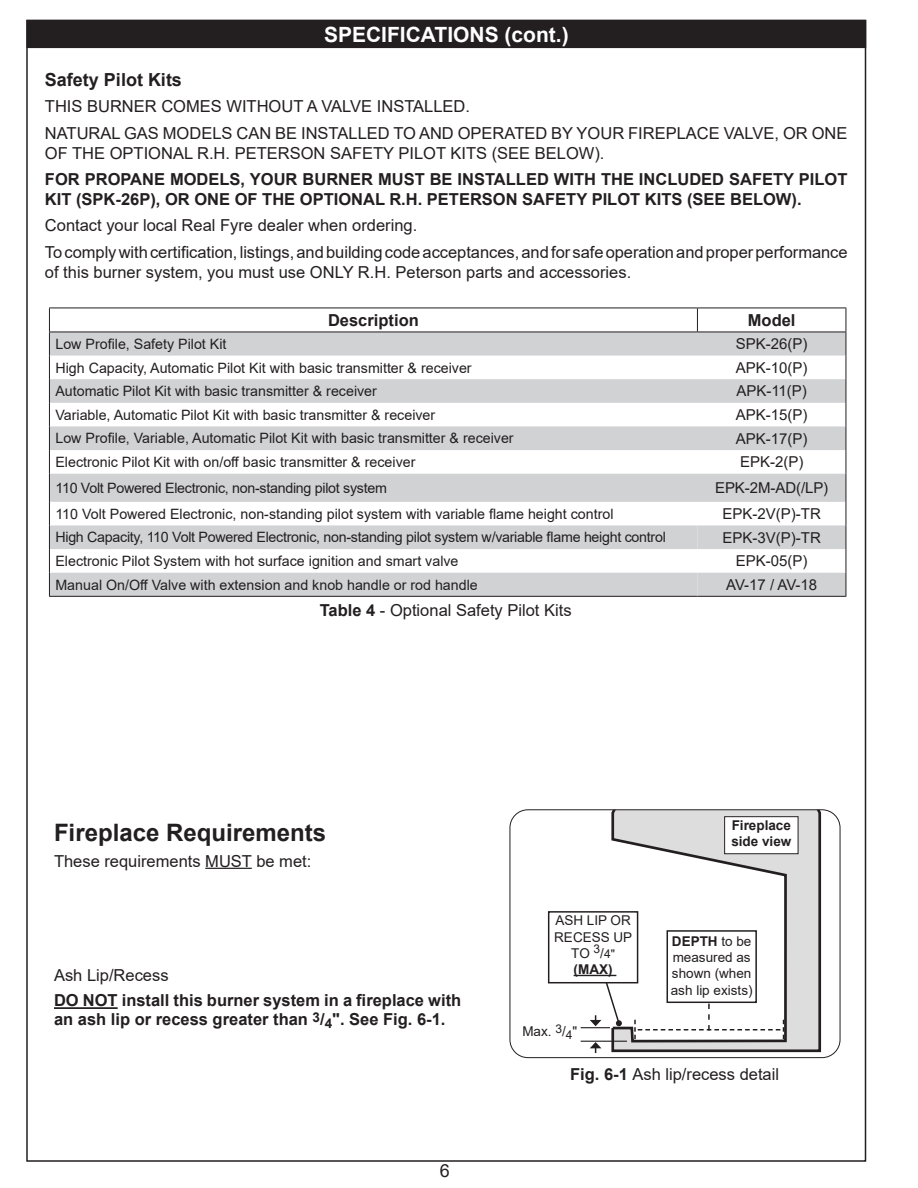
<style>
.page{position:relative;width:918px;height:1188px;background:#fff}
.page>*{position:absolute;margin:0;border:0;box-sizing:border-box;transform-origin:0 0}
.t1{font:700 24px "Arial";color:#231f20}
.t2{font:700 21px "Arial";color:#fff}
.t3{font:700 18px "Arial";color:#231f20}
.t4{font:18px "Arial";color:#231f20}
.t5{font:16.5px/26.5px "Arial";color:#231f20}
.t6{font:700 16.5px/19.8px "Arial";color:#231f20}
.t7{font:15px "Arial";color:#231f20}
.t8{font:14.25px "Arial";color:#231f20}
.t9{font:14.25px "Arial";letter-spacing:-.02em;color:#231f20}
.t10{font:13.5px/16.2px "Arial";color:#231f20;text-align:center}
.t11{font:700 13.5px/16.2px "Arial";color:#231f20}
.s1{font-weight:700}
.s2{font-size:12px}
</style>
<div class="page">
<div style="left:27px;top:21px;width:839px;height:27px;background:#231f20"></div>
<hr style="left:49px;top:596px;width:648px;height:1px;background:#231f20">
<hr style="left:697px;top:596px;width:149px;height:1px;background:#231f20">
<svg style="left:49px;top:308px;width:798px;height:288px"></svg>
<hr style="left:205px;top:868px;width:47px;height:1px;background:#231f20">
<hr style="left:54px;top:1007px;width:64px;height:2px;background:#231f20">
<svg style="left:610px;top:811px;width:212px;height:242px"></svg>
<div style="left:510px;top:809px;width:330px;height:249px;border:1px solid #231f20;border-radius:18px"></div>
<div style="left:725px;top:817px;width:73px;height:37px;background:#fff"></div>
<div style="left:724px;top:816px;width:74px;height:38px;border:1px solid #231f20"></div>
<hr style="left:581px;top:1041px;width:46px;height:1px;background:#231f20">
<svg style="left:590px;top:1042px;width:11px;height:11px"></svg>
<svg style="left:581px;top:983px;width:41px;height:45px"></svg>
<div style="left:549px;top:912px;width:89px;height:71px;background:#fff"></div>
<hr style="left:574px;top:975px;width:42px;height:1px;background:#231f20">
<div style="left:548px;top:911px;width:90px;height:72px;border:2px solid #231f20"></div>
<div style="left:667px;top:931px;width:89px;height:71px;background:#fff"></div>
<div style="left:667px;top:930px;width:90px;height:73px;border:2px solid #231f20"></div>
<svg style="left:634px;top:1004px;width:150px;height:35px"></svg>
<h2 class="t2" style="left:324px;top:20px;width:246px">SPECIFICATIONS (cont.)</h2>
<p class="t3" style="left:45px;top:67px;width:139px">Safety Pilot Kits</p>
<p class="t5" style="left:45px;top:93px;width:804px">THIS BURNER COMES WITHOUT A VALVE INSTALLED.<br>NATURAL GAS MODELS CAN BE INSTALLED TO AND OPERATED BY YOUR FIREPLACE VALVE, OR ONE</p>
<p class="t5" style="left:45px;top:139px;width:561px">OF THE OPTIONAL R.H. PETERSON SAFETY PILOT KITS (SEE BELOW).</p>
<p class="t6" style="left:45px;top:170px;width:804px">FOR PROPANE MODELS, YOUR BURNER MUST BE INSTALLED WITH THE INCLUDED SAFETY PILOT<br>KIT (SPK-26P), OR ONE OF THE OPTIONAL R.H. PETERSON SAFETY PILOT KITS (SEE BELOW).</p>
<p class="t5" style="left:45px;top:212px;width:804px">Contact your local Real Fyre dealer when ordering.<br>To comply with certification, listings, and building code acceptances, and for safe operation and proper performance</p>
<p class="t5" style="left:45px;top:259px;width:588px">of this burner system, you must use ONLY R.H. Peterson parts and accessories.</p>
<p class="t6" style="left:328px;top:310px;width:92px">Description</p>
<p class="t6" style="left:748px;top:310px;width:49px">Model</p>
<p class="t8" style="left:55px;top:334px;width:173px">Low Profile, Safety Pilot Kit</p>
<p class="t7" style="left:736px;top:334px;width:73px">SPK-26(P)</p>
<p class="t8" style="left:55px;top:358px;width:418px">High Capacity, Automatic Pilot Kit with basic transmitter &amp; receiver</p>
<p class="t7" style="left:736px;top:357px;width:73px">APK-10(P)</p>
<p class="t8" style="left:55px;top:381px;width:323px">Automatic Pilot Kit with basic transmitter &amp; receiver</p>
<p class="t7" style="left:736px;top:381px;width:72px">APK-11(P)</p>
<p class="t8" style="left:55px;top:405px;width:381px">Variable, Automatic Pilot Kit with basic transmitter &amp; receiver</p>
<p class="t7" style="left:736px;top:404px;width:73px">APK-15(P)</p>
<p class="t8" style="left:55px;top:429px;width:460px">Low Profile, Variable, Automatic Pilot Kit with basic transmitter &amp; receiver</p>
<p class="t7" style="left:736px;top:428px;width:73px">APK-17(P)</p>
<p class="t8" style="left:55px;top:452px;width:362px">Electronic Pilot Kit with on/off basic transmitter &amp; receiver</p>
<p class="t7" style="left:740px;top:452px;width:65px">EPK-2(P)</p>
<p class="t9" style="left:55px;top:478px;width:333px">110 Volt Powered Electronic, non-standing pilot system</p>
<p class="t7" style="left:715px;top:478px;width:115px">EPK-2M-AD(/LP)</p>
<p class="t8" style="left:55px;top:504px;width:560px">110 Volt Powered Electronic, non-standing pilot system with variable flame height control</p>
<p class="t7" style="left:723px;top:503px;width:100px">EPK-2V(P)-TR</p>
<p class="t9" style="left:55px;top:528px;width:612px">High Capacity, 110 Volt Powered Electronic, non-standing pilot system w/variable flame height control</p>
<p class="t7" style="left:723px;top:527px;width:100px">EPK-3V(P)-TR</p>
<p class="t8" style="left:55px;top:551px;width:405px">Electronic Pilot System with hot surface ignition and smart valve</p>
<p class="t7" style="left:736px;top:551px;width:73px">EPK-05(P)</p>
<p class="t8" style="left:55px;top:575px;width:424px">Manual On/Off Valve with extension and knob handle or rod handle</p>
<p class="t7" style="left:726px;top:574px;width:93px">AV-17 / AV-18</p>
<p class="t5" style="left:320px;top:597px;width:253px"><span class="s1">Table 4</span> - Optional Safety Pilot Kits</p>
<h1 class="t1" style="left:54px;top:816px;width:274px">Fireplace Requirements</h1>
<p class="t5" style="left:54px;top:847px;width:259px">These requirements MUST be met:</p>
<p class="t5" style="left:54px;top:962px;width:116px">Ash Lip/Recess</p>
<p class="t6" style="left:54px;top:991px;width:409px;line-height:18.8px">DO NOT install this burner system in a fireplace with an ash lip or recess greater than <sup>3</sup>/<sub>4</sub>". See Fig. 6-1.</p>
<p class="t4" style="left:440px;top:1158px;width:12px">6</p>
<p class="t10" style="left:554px;top:913px;width:80px">ASH LIP OR<br>RECESS UP<br>TO <sup>3</sup>/<span class="s2">4" </span><span class="s1">(MAX)</span></p>
<p class="t10" style="left:522px;top:1023px;width:56px">Max. <sup>3</sup>/<sub>4</sub>"</p>
<p class="t11" style="left:731px;top:817px;width:62px">Fireplace side view</p>
<p class="t10" style="left:671px;top:933px;width:83px;text-align:left"><span class="s1">DEPTH</span> to be measured as shown (when ash lip exists)</p>
<p class="t5" style="left:570px;top:1061px;width:211px"><span class="s1">Fig. 6-1</span> Ash lip/recess detail</p>
</div>
